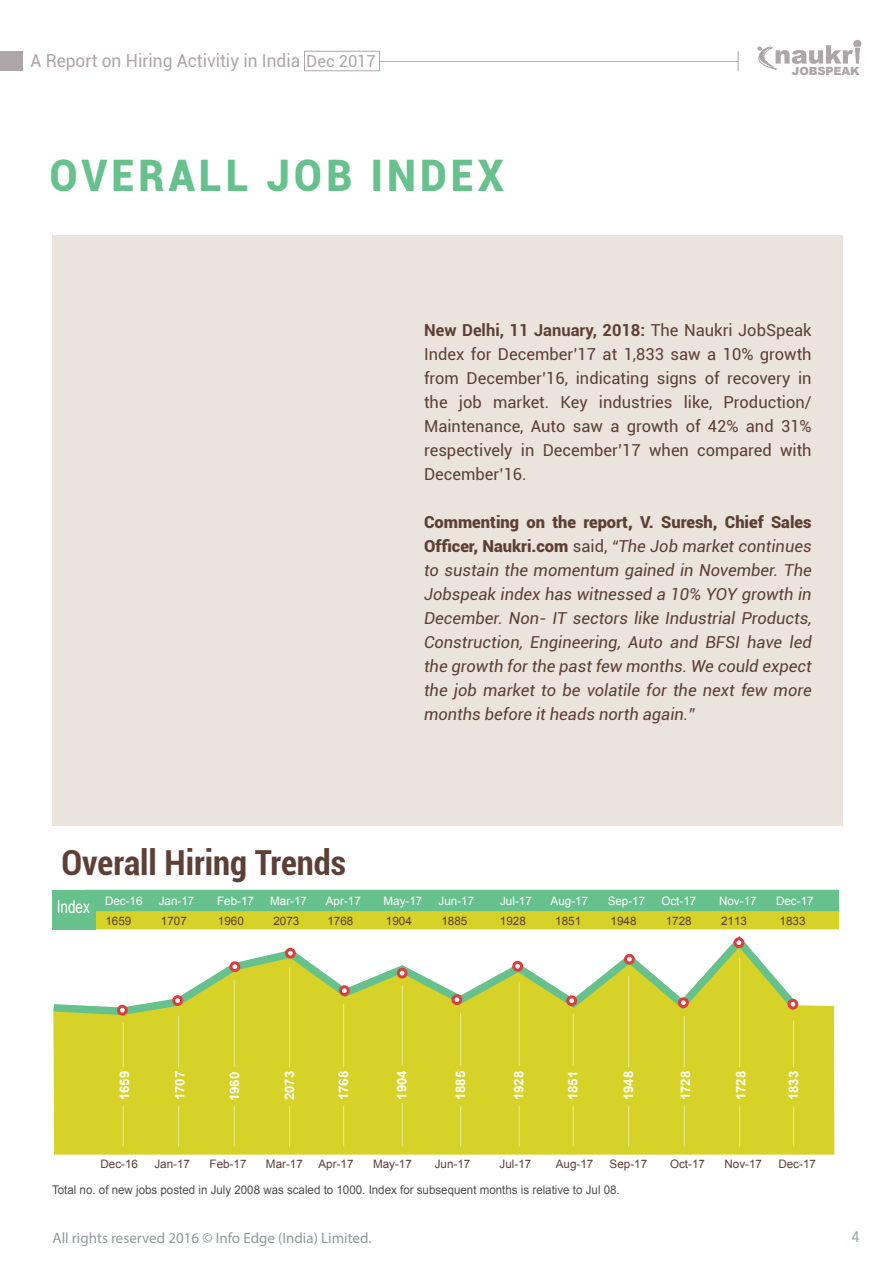
<style>
.page{position:relative;width:893px;height:1263px;background:#fff}
.page>*{position:absolute;margin:0;border:0;box-sizing:border-box;transform-origin:0 0}
.t1{font:900 43.5px "Roboto";letter-spacing:.1em;color:#67c18c;scale:.94 1}
.t2{font:700 condensed 34.5px "Roboto";color:#5d3f35}
.t3{font:18px "Roboto";color:#5c4b51;scale:.96 1}
.t4{font:18px "Arial Narrow";color:#fff;scale:.92 1}
.t5{font:italic 16.5px/24px "Roboto";color:#5d3f35;text-align:justify}
.t6{font:16.5px/24px "Roboto";color:#5d3f35;text-align:justify}
.t7{font:15px "Myriad Pro";color:#92999b}
.t8{font:15px "Roboto";color:#a3aaad;scale:.96 1}
.t9{font:700 13.2px "Arial";color:#fff}
.t10{font:12px "Arial";color:#4d4d4d;scale:.96 1}
.t11{font:11.7px "Arial";color:#5d3f35}
.t12{font:11.7px "Arial";color:#fff}
.t13{font:900 11.4px "Arial";letter-spacing:-.01em;color:#5c4b51}
.s1{font-size:16.5px}
.s2{font-weight:700}
.s3{font-weight:900;font-style:normal}
.s4{font-style:normal}
</style>
<div class="page">
<div style="left:52px;top:236px;width:790px;height:590px;background:#eae4dc"></div>
<hr style="left:379px;top:61px;width:359px;height:1px;background:#5c4b51">
<div style="left:0;top:51px;width:22px;height:20px;background:#ada5a8"></div>
<svg style="left:738px;top:51px;width:1px;height:20px"></svg>
<svg style="left:757px;top:40px;width:104px;height:30px"></svg>
<div style="left:53px;top:1005px;width:781px;height:149px;background:#d6d227"></div>
<svg style="left:95px;top:890px;width:744px;height:39px;background:#99c85f"></svg>
<div style="left:52px;top:890px;width:43px;height:39px;background:#67c18c"></div>
<svg style="left:53px;top:936px;width:751px;height:83px"></svg>
<div style="left:231px;top:963px;width:8px;height:7px;background:#fff;border-radius:50%"></div>
<div style="left:229px;top:961px;width:11px;height:11px;border:3px solid #dd3d3d;border-radius:50%"></div>
<div style="left:174px;top:997px;width:8px;height:7px;background:#fff;border-radius:50%"></div>
<div style="left:172px;top:995px;width:11px;height:11px;border:3px solid #dd3d3d;border-radius:50%"></div>
<div style="left:118px;top:1006px;width:8px;height:8px;background:#fff;border-radius:50%"></div>
<div style="left:117px;top:1005px;width:11px;height:10px;border:3px solid #dd3d3d;border-radius:50%"></div>
<div style="left:453px;top:996px;width:8px;height:7px;background:#fff;border-radius:50%"></div>
<div style="left:451px;top:994px;width:11px;height:11px;border:3px solid #dd3d3d;border-radius:50%"></div>
<div style="left:679px;top:999px;width:8px;height:7px;background:#fff;border-radius:50%"></div>
<div style="left:678px;top:997px;width:11px;height:11px;border:3px solid #dd3d3d;border-radius:50%"></div>
<div style="left:789px;top:1000px;width:8px;height:8px;background:#fff;border-radius:50%"></div>
<div style="left:787px;top:999px;width:11px;height:10px;border:3px solid #dd3d3d;border-radius:50%"></div>
<hr style="left:289px;top:967px;width:1px;height:100px;background:#fff">
<hr style="left:289px;top:1106px;width:1px;height:41px;background:#fff">
<hr style="left:460px;top:1013px;width:1px;height:53px;background:#fff">
<hr style="left:460px;top:1106px;width:1px;height:41px;background:#fff">
<hr style="left:684px;top:1016px;width:1px;height:51px;background:#fff">
<hr style="left:684px;top:1106px;width:1px;height:41px;background:#fff">
<hr style="left:123px;top:1022px;width:1px;height:45px;background:#fff">
<hr style="left:123px;top:1106px;width:1px;height:41px;background:#fff">
<hr style="left:178px;top:1016px;width:1px;height:51px;background:#fff">
<hr style="left:178px;top:1106px;width:1px;height:41px;background:#fff">
<hr style="left:234px;top:980px;width:1px;height:87px;background:#fff">
<hr style="left:234px;top:1106px;width:1px;height:41px;background:#fff">
<div style="left:286px;top:949px;width:8px;height:8px;background:#fff;border-radius:50%"></div>
<div style="left:285px;top:948px;width:11px;height:10px;border:3px solid #dd3d3d;border-radius:50%"></div>
<hr style="left:343px;top:1004px;width:1px;height:63px;background:#fff">
<hr style="left:343px;top:1106px;width:1px;height:41px;background:#fff">
<div style="left:340px;top:987px;width:8px;height:7px;background:#fff;border-radius:50%"></div>
<div style="left:339px;top:985px;width:11px;height:11px;border:3px solid #dd3d3d;border-radius:50%"></div>
<div style="left:398px;top:969px;width:8px;height:8px;background:#fff;border-radius:50%"></div>
<div style="left:397px;top:968px;width:11px;height:10px;border:3px solid #dd3d3d;border-radius:50%"></div>
<hr style="left:402px;top:985px;width:1px;height:80px;background:#fff">
<hr style="left:402px;top:1103px;width:1px;height:44px;background:#fff">
<div style="left:514px;top:962px;width:8px;height:8px;background:#fff;border-radius:50%"></div>
<div style="left:512px;top:961px;width:11px;height:11px;border:3px solid #dd3d3d;border-radius:50%"></div>
<hr style="left:519px;top:982px;width:1px;height:84px;background:#fff">
<hr style="left:519px;top:1106px;width:1px;height:41px;background:#fff">
<div style="left:568px;top:997px;width:8px;height:8px;background:#fff;border-radius:50%"></div>
<div style="left:566px;top:995px;width:11px;height:11px;border:3px solid #dd3d3d;border-radius:50%"></div>
<hr style="left:573px;top:1013px;width:1px;height:53px;background:#fff">
<hr style="left:573px;top:1106px;width:1px;height:41px;background:#fff">
<div style="left:625px;top:955px;width:8px;height:8px;background:#fff;border-radius:50%"></div>
<div style="left:624px;top:954px;width:11px;height:10px;border:3px solid #dd3d3d;border-radius:50%"></div>
<hr style="left:628px;top:976px;width:1px;height:91px;background:#fff">
<hr style="left:628px;top:1106px;width:1px;height:41px;background:#fff">
<div style="left:735px;top:939px;width:8px;height:7px;background:#fff;border-radius:50%"></div>
<div style="left:733px;top:937px;width:11px;height:11px;border:3px solid #dd3d3d;border-radius:50%"></div>
<hr style="left:739px;top:958px;width:1px;height:109px;background:#fff">
<hr style="left:739px;top:1106px;width:1px;height:41px;background:#fff">
<hr style="left:793px;top:1021px;width:1px;height:46px;background:#fff">
<hr style="left:793px;top:1106px;width:1px;height:41px;background:#fff">
<p class="t3" style="left:30px;top:48px;width:361px">A Report on Hiring Activitiy in India <span class="s1">Dec 2017</span></p>
<h1 class="t1" style="left:50px;top:145px;width:485px">OVERALL JOB INDEX</h1>
<p class="t13" style="left:792px;top:62px;width:69px">JOBSPEAK</p>
<h2 class="t2" style="left:62px;top:839px;width:286px">Overall Hiring Trends</h2>
<p class="t6" style="left:424px;top:317px;width:389px"><span class="s2">New Delhi, 11 January, 2018:</span> The Naukri JobSpeak Index for December’17 at 1,833 saw a 10% growth from December’16, indicating signs of recovery in the job market. Key industries like, Production/ Maintenance, Auto saw a growth of 42% and 31% respectively in December’17 when compared with December’16.</p>
<p class="t5" style="left:424px;top:509px;width:389px"><span class="s3">Commenting on the report, V. Suresh, Chief Sales Officer, Naukri.com</span> <span class="s4">said,</span> “The Job market continues to sustain the momentum gained in November. The Jobspeak index has witnessed a 10% YOY growth in December. Non- IT sectors like Industrial Products, Construction, Engineering, Auto and BFSI have led the growth for the past few months. We could expect the job market to be volatile for the next few more months before it heads north again.”</p>
<p class="t4" style="left:57px;top:893px;width:38px">Index</p>
<p class="t12" style="left:105px;top:893px;width:39px">Dec-16</p>
<p class="t12" style="left:159px;top:893px;width:37px">Jan-17</p>
<p class="t12" style="left:217px;top:893px;width:38px">Feb-17</p>
<p class="t12" style="left:270px;top:893px;width:38px">Mar-17</p>
<p class="t12" style="left:326px;top:893px;width:36px">Apr-17</p>
<p class="t12" style="left:384px;top:893px;width:40px">May-17</p>
<p class="t12" style="left:439px;top:893px;width:37px">Jun-17</p>
<p class="t12" style="left:500px;top:893px;width:33px">Jul-17</p>
<p class="t12" style="left:551px;top:893px;width:39px">Aug-17</p>
<p class="t12" style="left:608px;top:893px;width:39px">Sep-17</p>
<p class="t12" style="left:661px;top:893px;width:36px">Oct-17</p>
<p class="t12" style="left:719px;top:893px;width:39px">Nov-17</p>
<p class="t12" style="left:776px;top:893px;width:39px">Dec-17</p>
<p class="t11" style="left:105px;top:913px;width:28px">1659</p>
<p class="t11" style="left:161px;top:913px;width:28px">1707</p>
<p class="t11" style="left:218px;top:913px;width:28px">1960</p>
<p class="t11" style="left:273px;top:913px;width:28px">2073</p>
<p class="t11" style="left:327px;top:913px;width:28px">1768</p>
<p class="t11" style="left:386px;top:913px;width:28px">1904</p>
<p class="t11" style="left:441px;top:913px;width:28px">1885</p>
<p class="t11" style="left:500px;top:913px;width:28px">1928</p>
<p class="t11" style="left:555px;top:913px;width:28px">1851</p>
<p class="t11" style="left:610px;top:913px;width:28px">1948</p>
<p class="t11" style="left:666px;top:913px;width:28px">1728</p>
<p class="t11" style="left:721px;top:913px;width:28px">2113</p>
<p class="t11" style="left:780px;top:913px;width:28px">1833</p>
<p class="t9" style="left:116px;top:1100px;width:31px;rotate:-90deg">1659</p>
<p class="t9" style="left:335px;top:1100px;width:31px;rotate:-90deg">1768</p>
<p class="t9" style="left:393px;top:1100px;width:31px;rotate:-90deg">1904</p>
<p class="t9" style="left:510px;top:1100px;width:31px;rotate:-90deg">1928</p>
<p class="t9" style="left:564px;top:1100px;width:31px;rotate:-90deg">1851</p>
<p class="t9" style="left:620px;top:1100px;width:31px;rotate:-90deg">1948</p>
<p class="t9" style="left:732px;top:1100px;width:31px;rotate:-90deg">1728</p>
<p class="t9" style="left:785px;top:1100px;width:31px;rotate:-90deg">1833</p>
<p class="t9" style="left:452px;top:1100px;width:31px;rotate:-90deg">1885</p>
<p class="t9" style="left:677px;top:1100px;width:31px;rotate:-90deg">1728</p>
<p class="t9" style="left:171px;top:1100px;width:31px;rotate:-90deg">1707</p>
<p class="t9" style="left:226px;top:1101px;width:31px;rotate:-90deg">1960</p>
<p class="t9" style="left:281px;top:1100px;width:31px;rotate:-90deg">2073</p>
<p class="t11" style="left:100px;top:1156px;width:39px">Dec-16</p>
<p class="t11" style="left:154px;top:1156px;width:37px">Jan-17</p>
<p class="t11" style="left:210px;top:1156px;width:38px">Feb-17</p>
<p class="t11" style="left:266px;top:1156px;width:38px">Mar-17</p>
<p class="t11" style="left:319px;top:1156px;width:37px">Apr-17</p>
<p class="t11" style="left:373px;top:1156px;width:40px">May-17</p>
<p class="t11" style="left:435px;top:1156px;width:37px">Jun-17</p>
<p class="t11" style="left:500px;top:1156px;width:33px">Jul-17</p>
<p class="t11" style="left:556px;top:1156px;width:39px">Aug-17</p>
<p class="t11" style="left:610px;top:1156px;width:39px">Sep-17</p>
<p class="t11" style="left:670px;top:1156px;width:37px">Oct-17</p>
<p class="t11" style="left:724px;top:1156px;width:39px">Nov-17</p>
<p class="t11" style="left:778px;top:1156px;width:39px">Dec-17</p>
<p class="t10" style="left:52px;top:1182px;width:593px">Total no. of new jobs posted in July 2008 was scaled to 1000. Index for subsequent months is relative to Jul 08.</p>
<p class="t7" style="left:53px;top:1229px;width:321px">All rights reserved 2016 © Info Edge (India) Limited.</p>
<p class="t8" style="left:851px;top:1226px;width:10px">4</p>
</div>
